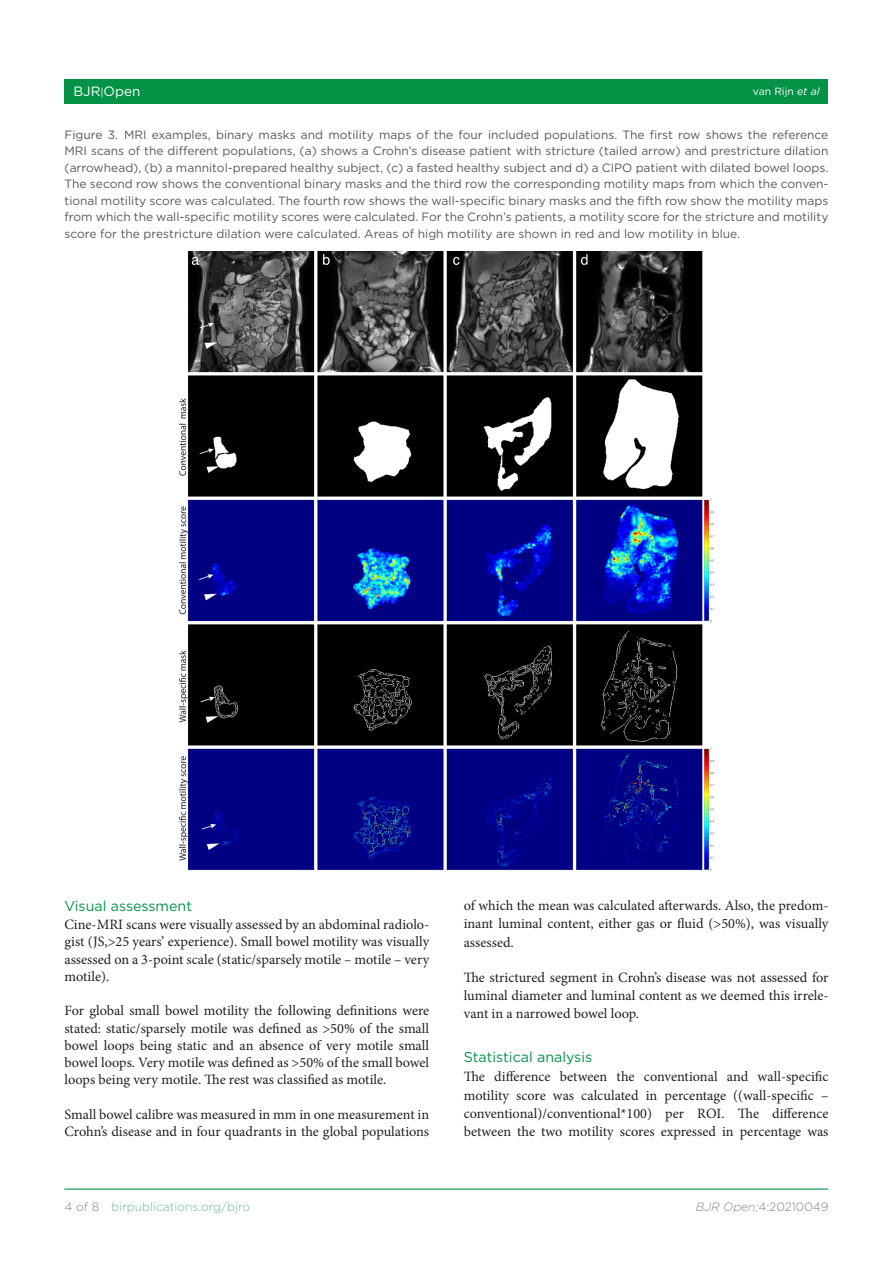
<style>
.page{position:relative;width:893px;height:1263px;background:#fff}
.page>*{position:absolute;margin:0;border:0;box-sizing:border-box;transform-origin:0 0}
.t1{font:14.25px/17.2px "Minion Pro";color:#231f20;text-align:justify}
.t2{font:14.25px "Gotham";color:#039246}
.t3{font:13.5px "Gotham";color:#fff}
.t4{font:12px/16.5px "Gotham";color:#57585a;text-align:justify}
.t5{font:300 12px "Gotham";color:#68be90}
.t6{font:300 12px "Gotham";color:#808285}
.t7{font:10.5px "Gotham";color:#fff}
.s1{font-size:10.5px}
.s2{font-style:italic}
.s3{color:#808285}
</style>
<div class="page">
<hr style="left:64px;top:1188px;width:764px;height:2px;background:#039246">
<div style="left:64px;top:79px;width:764px;height:24px;background:#039246"></div>
<img style="left:179px;top:252px;width:535px;height:619px">
<p class="t3" style="left:74px;top:82px;width:68px">BJR<span class="s1">|</span>Open</p>
<p class="t7" style="left:753px;top:85px;width:68px">van Rijn <span class="s2">et al</span></p>
<p class="t4" style="left:64px;top:126px;width:765px">Figure 3. MRI examples, binary masks and motility maps of the four included populations. The first row shows the reference MRI scans of the different populations, (a) shows a Crohn’s disease patient with stricture (tailed arrow) and prestricture dilation (arrowhead), (b) a mannitol-prepared healthy subject, (c) a fasted healthy subject and d) a CIPO patient with dilated bowel loops.<br>The second row shows the conventional binary masks and the third row the corresponding motility maps from which the conven&shy;tional motility score was calculated. The fourth row shows the wall-specific binary masks and the fifth row show the motility maps from which the wall-specific motility scores were calculated. For the Crohn’s patients, a motility score for the stricture and motility score for the prestricture dilation were calculated. Areas of high motility are shown in red and low motility in blue.</p>
<p class="t2" style="left:64px;top:897px;width:129px">Visual assessment</p>
<p class="t1" style="left:64px;top:916px;width:366px">Cine-MRI scans were visually assessed by an abdominal radiolo&shy;gist (JS,&gt;25 years’ experience). Small bowel motility was visually assessed on a 3-point scale (static/sparsely motile – motile – very motile).</p>
<p class="t1" style="left:64px;top:1002px;width:366px">For global small bowel motility the following definitions were stated: static/sparsely motile was defined as &gt;50% of the small bowel loops being static and an absence of very motile small bowel loops. Very motile was defined as &gt;50% of the small bowel loops being very motile. The rest was classified as motile.</p>
<p class="t1" style="left:64px;top:1106px;width:366px">Small bowel calibre was measured in mm in one measurement in<br>Crohn’s disease and in four quadrants in the global populations</p>
<p class="t1" style="left:464px;top:896px;width:366px;line-height:18.1px">of which the mean was calculated afterwards. Also, the predom&shy;inant luminal content, either gas or fluid (&gt;50%), was visually assessed.</p>
<p class="t1" style="left:464px;top:968px;width:366px;line-height:18.1px">The strictured segment in Crohn’s disease was not assessed for luminal diameter and luminal content as we deemed this irrele&shy;vant in a narrowed bowel loop.</p>
<p class="t2" style="left:464px;top:1048px;width:130px">Statistical analysis</p>
<p class="t1" style="left:464px;top:1068px;width:366px;line-height:18.1px">The difference between the conventional and wall-specific motility score was calculated in percentage ((wall-specific – conventional)/conventional*100) per ROI. The difference between the two motility scores expressed in percentage was</p>
<p class="t5" style="left:64px;top:1199px;width:187px"><span class="s3">4 of 8</span> birpublications.org/bjro</p>
<p class="t6" style="left:696px;top:1199px;width:134px"><span class="s2">BJR Open;</span>4:20210049</p>
</div>
